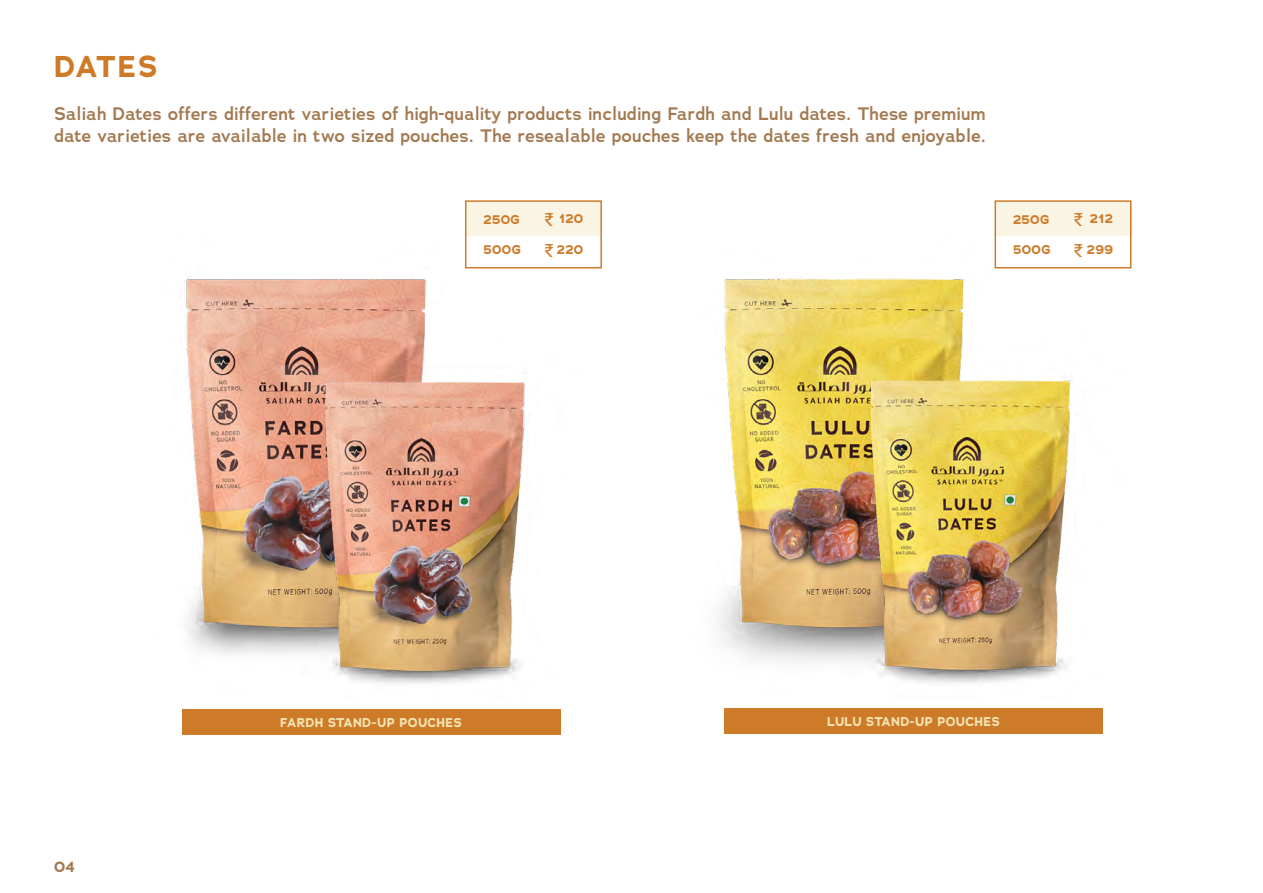
<style>
.page{position:relative;width:1263px;height:893px;background:#fff}
.page>*{position:absolute;margin:0;border:0;box-sizing:border-box;transform-origin:0 0}
.t1{font:700 30px "Adrianna";letter-spacing:.035em;color:#ce7b29}
.t2{font:600 18px/21.6px "Adrianna";letter-spacing:.01em;color:#a27950}
.t3{font:18px/31.5px "Arial";color:#ce7b29}
.t4{font:700 15px "Adrianna";color:#a27950}
.t5{font:700 12.75px "Adrianna";letter-spacing:.025em;color:#f2e4b1}
.t6{font:700 12.75px "Adrianna";letter-spacing:.025em;color:#ce7b29}
</style>
<div class="page">
<div style="left:182px;top:709px;width:378px;height:25px;background:#ce7b29"></div>
<div style="left:724px;top:708px;width:379px;height:25px;background:#ce7b29"></div>
<img style="left:184px;top:278px;width:65px;height:377px">
<img style="left:249px;top:268px;width:353px;height:416px">
<img style="left:718px;top:278px;width:77px;height:384px">
<img style="left:795px;top:247px;width:337px;height:436px">
<div style="left:465px;top:202px;width:137px;height:34px;background:#faf4e4"></div>
<div style="left:465px;top:200px;width:137px;height:68px;border:2px solid #ce7b29"></div>
<div style="left:995px;top:202px;width:136px;height:34px;background:#faf4e4"></div>
<div style="left:994px;top:200px;width:137px;height:68px;border:2px solid #ce7b29"></div>
<h1 class="t1" style="left:54px;top:46px;width:105px">DATES</h1>
<p class="t2" style="left:54px;top:103px;width:933px">Saliah Dates offers different varieties of high-quality products including Fardh and Lulu dates. These premium date varieties are available in two sized pouches. The resealable pouches keep the dates fresh and enjoyable.</p>
<p class="t6" style="left:483px;top:211px;width:38px">250G</p>
<p class="t6" style="left:483px;top:241px;width:39px">500G</p>
<p class="t3" style="left:544px;top:204px;width:12px">₹ ₹</p>
<p class="t6" style="left:1013px;top:211px;width:38px">250G</p>
<p class="t6" style="left:559px;top:210px;width:26px">120</p>
<p class="t6" style="left:557px;top:241px;width:28px">220</p>
<p class="t6" style="left:1013px;top:241px;width:39px">500G</p>
<p class="t3" style="left:1073px;top:204px;width:12px">₹ ₹</p>
<p class="t6" style="left:1090px;top:210px;width:25px">212</p>
<p class="t6" style="left:1087px;top:241px;width:28px">299</p>
<p class="t4" style="left:54px;top:856px;width:23px">04</p>
<p class="t5" style="left:280px;top:714px;width:183px">FARDH STAND-UP POUCHES</p>
<p class="t5" style="left:827px;top:713px;width:174px">LULU STAND-UP POUCHES</p>
</div>
